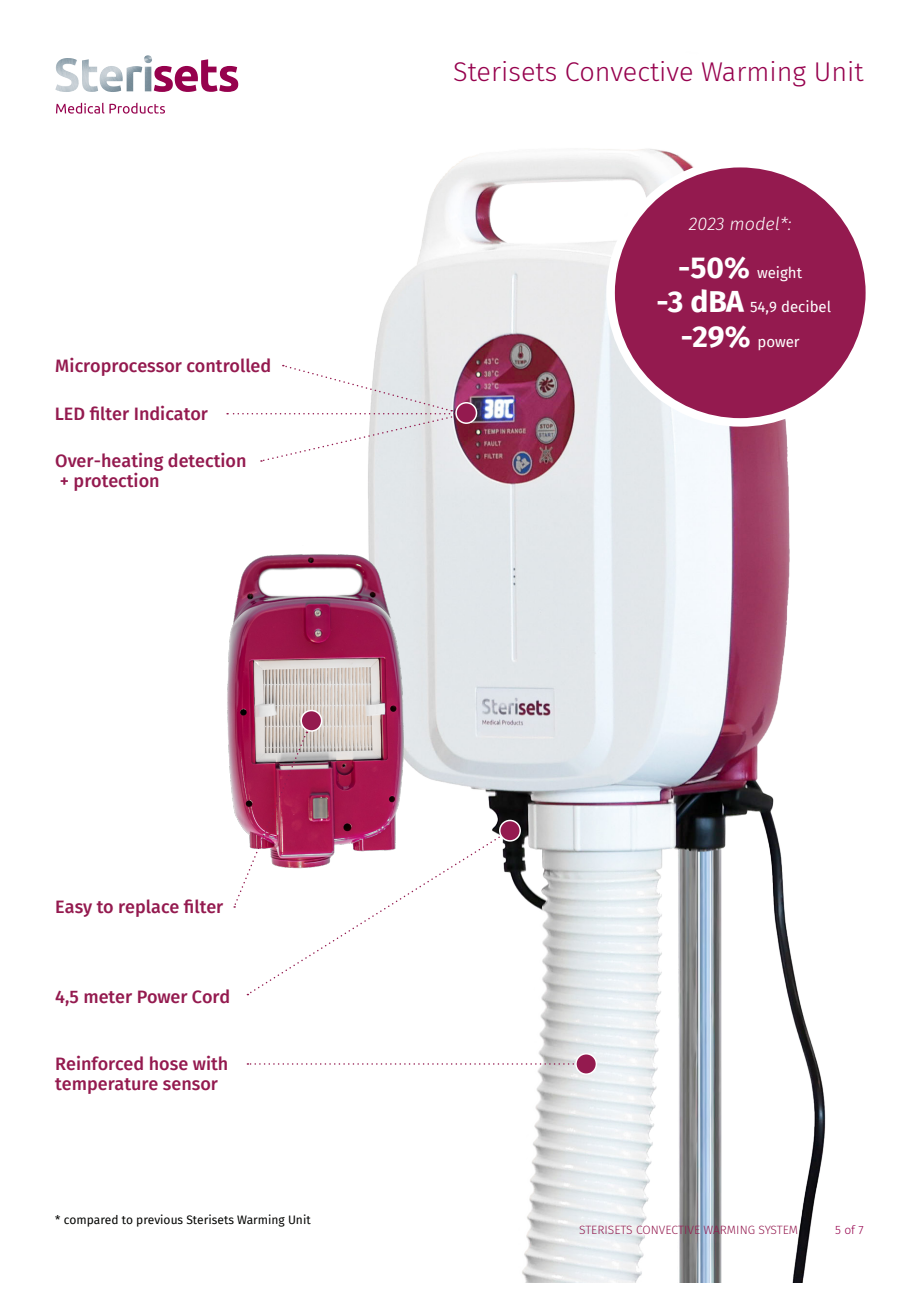
<style>
.page{position:relative;width:919px;height:1289px;background:#fff}
.page>*{position:absolute;margin:0;border:0;box-sizing:border-box;transform-origin:0 0}
.t1{font:300 27px "Fira Sans";color:#96014d}
.t2{font:500 18px "Fira Sans";color:#941a4f}
.t3{font:italic 300 18px "Fira Sans";color:#fff}
.t4{font:15px "Fira Sans";color:#fff}
.t5{font:12px "Fira Sans";color:#040503}
.t6{font:300 12px "Fira Sans";color:#941a4f}
.t7{font:300 12px "Fira Sans";color:#96014d}
.s1{font-weight:700;font-size:30px}
</style>
<div class="page">
<img style="left:344px;top:149px;width:482px;height:1133px">
<svg style="left:154px;top:59px;width:84px;height:33px"></svg>
<svg style="left:56px;top:103px;width:109px;height:11px"></svg>
<img style="left:55px;top:55px;width:97px;height:37px">
<svg style="left:247px;top:1063px;width:328px;height:1px"></svg>
<svg style="left:227px;top:364px;width:232px;height:98px"></svg>
<div style="left:610px;top:163px;width:259px;height:259px;background:#941a4f;border-radius:50%"></div>
<div style="left:606px;top:159px;width:268px;height:267px;border:9px solid #fff;border-radius:50%"></div>
<div style="left:456px;top:403px;width:20px;height:20px;background:#941a4f;border-radius:50%"></div>
<div style="left:455px;top:402px;width:22px;height:22px;border:2px solid #fff;border-radius:50%"></div>
<img style="left:227px;top:509px;width:272px;height:293px">
<div style="left:301px;top:710px;width:20px;height:21px;background:#941a4f;border-radius:50%"></div>
<div style="left:300px;top:709px;width:22px;height:22px;border:2px solid #fff;border-radius:50%"></div>
<div style="left:499px;top:820px;width:21px;height:20px;background:#941a4f;border-radius:50%"></div>
<div style="left:499px;top:819px;width:22px;height:22px;border:2px solid #fff;border-radius:50%"></div>
<div style="left:576px;top:1053px;width:20px;height:21px;background:#941a4f;border-radius:50%"></div>
<div style="left:575px;top:1052px;width:22px;height:22px;border:2px solid #fff;border-radius:50%"></div>
<svg style="left:233px;top:731px;width:271px;height:264px"></svg>
<p class="t2" style="left:55px;top:351px;width:217px">Microprocessor controlled</p>
<p class="t2" style="left:55px;top:399px;width:155px">LED filter Indicator</p>
<p class="t2" style="left:55px;top:446px;width:193px">Over-heating detection</p>
<p class="t2" style="left:60px;top:466px;width:101px">+ protection</p>
<p class="t1" style="left:453px;top:52px;width:412px">Sterisets Convective Warming Unit</p>
<p class="t3" style="left:688px;top:211px;width:104px">2023 model*:</p>
<p class="t4" style="left:678px;top:261px;width:125px"><span class="s1">-50%</span> weight</p>
<p class="t4" style="left:656px;top:295px;width:176px"><span class="s1">-3 dBA</span> 54,9 decibel</p>
<p class="t4" style="left:680px;top:330px;width:120px"><span class="s1">-29%</span> power</p>
<p class="t2" style="left:55px;top:892px;width:170px">Easy to replace filter</p>
<p class="t2" style="left:55px;top:981px;width:176px">4,5 meter Power Cord</p>
<p class="t2" style="left:55px;top:1049px;width:174px">Reinforced hose with</p>
<p class="t2" style="left:55px;top:1068px;width:164px">temperature sensor</p>
<p class="t5" style="left:55px;top:1210px;width:257px">* compared to previous Sterisets Warming Unit</p>
<p class="t6" style="left:579px;top:1220px;width:221px">STERISETS CONVECTIVE WARMING SYSTEM</p>
<p class="t7" style="left:835px;top:1220px;width:30px">5 of 7</p>
</div>
